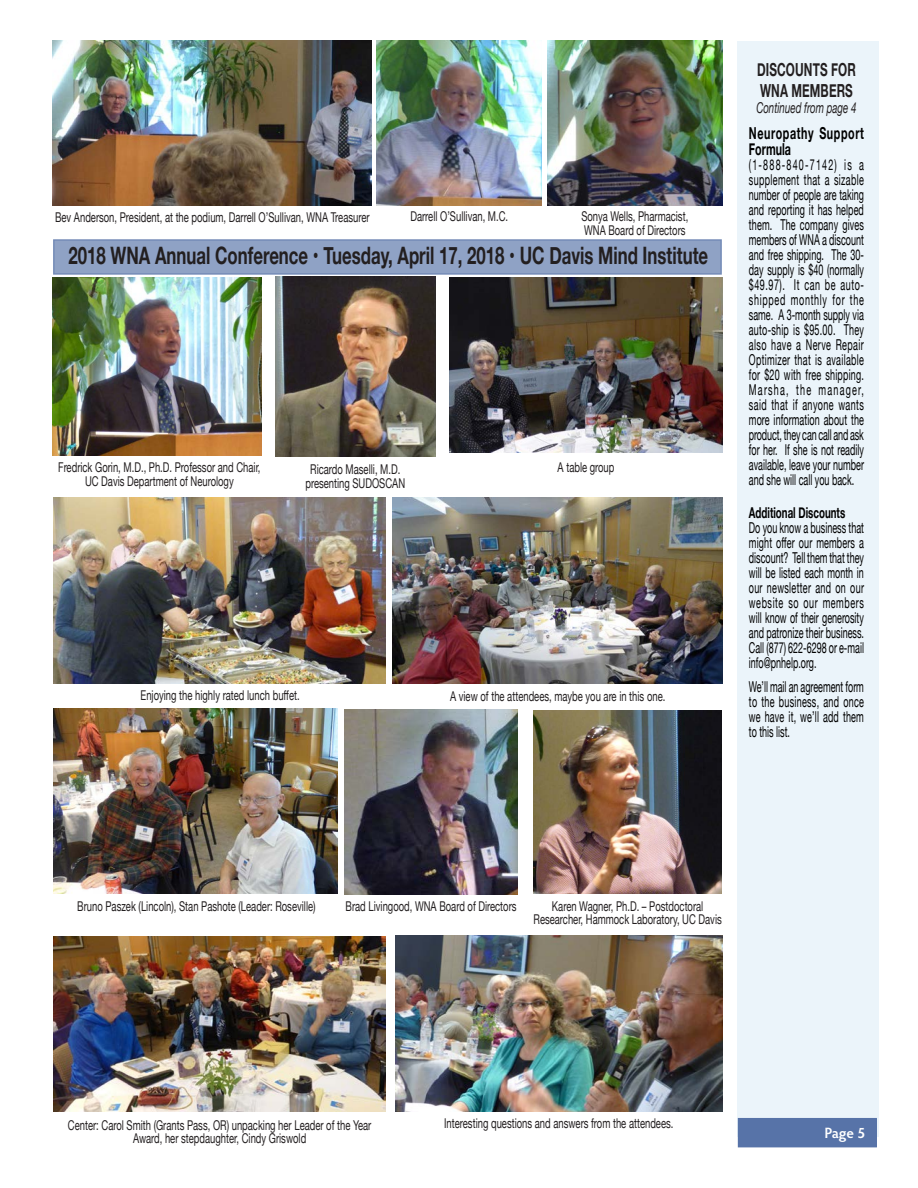
<style>
.page{position:relative;width:918px;height:1188px;background:#fff}
.page>*{position:absolute;margin:0;border:0;box-sizing:border-box;transform-origin:0 0}
.t1{font:700 24px "Helvetica Neue";color:#231f20;scale:.7 1}
.t2{font:700 18px/21px "Helvetica Neue";letter-spacing:.01em;color:#231f20;scale:.65 1}
.t3{font:700 16.5px/16.5px "Helvetica Neue";letter-spacing:.055em;color:#000;scale:.65 1}
.t4{font:15px/15px "Helvetica Neue";color:#000;text-align:justify;scale:.6 1}
.t5{font:700 15px "Helvetica Neue";color:#000;scale:.65 1}
.t6{font:italic 15px "Helvetica Neue";color:#231f20;scale:.65 1}
.Folio{font:600 15px "Hypatia Sans Pro";color:#fff}
.t7{font:13.5px/13.5px "Helvetica Neue";color:#231f20;text-align:center;scale:.7 1}
</style>
<div class="page">
<div style="left:53px;top:239px;width:669px;height:36px;background:#8fa2c5;border:2px solid #748bb7"></div>
<div style="left:738px;top:42px;width:141px;height:1095px;background:#ebf4fa"></div>
<div style="left:739px;top:1119px;width:138px;height:28px;background:#5773a8"></div>
<div style="left:738px;top:1118px;width:140px;height:29px;border:2px solid #5773a8"></div>
<img style="left:53px;top:40px;width:319px;height:165px">
<img style="left:377px;top:40px;width:165px;height:165px">
<img style="left:548px;top:40px;width:175px;height:165px">
<img style="left:53px;top:498px;width:332px;height:185px">
<img style="left:392px;top:498px;width:330px;height:185px">
<img style="left:53px;top:708px;width:285px;height:185px">
<img style="left:345px;top:709px;width:173px;height:185px">
<img style="left:53px;top:936px;width:332px;height:176px">
<img style="left:449px;top:278px;width:273px;height:175px">
<img style="left:395px;top:936px;width:327px;height:176px">
<img style="left:53px;top:278px;width:208px;height:178px">
<img style="left:275px;top:277px;width:160px;height:180px">
<img style="left:534px;top:710px;width:188px;height:183px">
<p class="t7" style="left:55px;top:211px;width:451px">Bev Anderson, President, at the podium, Darrell O’Sullivan, WNA Treasurer</p>
<p class="t7" style="left:410px;top:210px;width:141px">Darrell O’Sullivan, M.C.</p>
<p class="t7" style="left:581px;top:210px;width:154px;text-align:left">Sonya Wells, Pharmacist,<br>WNA Board of Directors</p>
<p class="t1" style="left:69px;top:237px;width:915px">2018 WNA Annual Conference • Tuesday, April 17, 2018 • UC Davis Mind Institute</p>
<p class="t7" style="left:58px;top:461px;width:291px">Fredrick Gorin, M.D., Ph.D. Professor and Chair,<br>UC Davis Department of Neurology</p>
<p class="t7" style="left:310px;top:464px;width:130px">Ricardo Maselli, M.D.</p>
<p class="t7" style="left:558px;top:461px;width:83px">A table group</p>
<p class="t7" style="left:305px;top:477px;width:144px">presenting SUDOSCAN</p>
<p class="t7" style="left:141px;top:689px;width:229px">Enjoying the highly rated lunch buffet.</p>
<p class="t7" style="left:450px;top:690px;width:309px">A view of the attendees, maybe you are in this one.</p>
<p class="t2" style="left:757px;top:59px;width:153px">DISCOUNTS FOR<br>WNA MEMBERS</p>
<p class="t6" style="left:756px;top:97px;width:156px">Continued from page 4</p>
<p class="t3" style="left:749px;top:125px;width:178px">Neuropathy Support<br>Formula</p>
<p class="t4" style="left:749px;top:158px;width:193px">(1-888-840-7142) is a supplement that a sizable number of people are taking and reporting it has helped them. The company gives members of WNA a discount and free shipping. The 30- day supply is $40 (normally $49.97). It can be auto&shy;shipped monthly for the same. A 3-month supply via auto-ship is $95.00. They also have a Nerve Repair Optimizer that is available for $20 with free shipping.<br>Marsha, the manager, said that if anyone wants more information about the product, they can call and ask for her. If she is not readily available, leave your number and she will call you back.</p>
<p class="t5" style="left:749px;top:501px;width:150px">Additional Discounts</p>
<p class="t4" style="left:749px;top:521px;width:193px">Do you know a business that might offer our members a discount? Tell them that they will be listed each month in our newsletter and on our website so our members will know of their generosity and patronize their business.<br>Call (877) 622-6298 or e-mail info@pnhelp.org.</p>
<p class="t4" style="left:749px;top:680px;width:193px">We’ll mail an agreement form to the business, and once we have it, we’ll add them to this list.</p>
<p class="t7" style="left:77px;top:900px;width:342px">Bruno Paszek (Lincoln), Stan Pashote (Leader: Roseville)</p>
<p class="t7" style="left:346px;top:900px;width:246px">Brad Livingood, WNA Board of Directors</p>
<p class="t7" style="left:534px;top:900px;width:270px">Karen Wagner, Ph.D. – Postdoctoral<br>Researcher, Hammock Laboratory, UC Davis</p>
<p class="t7" style="left:68px;top:1119px;width:435px">Center: Carol Smith (Grants Pass, OR) unpacking her Leader of the Year<br>Award, her stepdaughter, Cindy Griswold</p>
<p class="t7" style="left:444px;top:1117px;width:329px">Interesting questions and answers from the attendees.</p>
<p class="Folio" style="left:824px;top:1123px;width:43px">Page 5</p>
</div>
